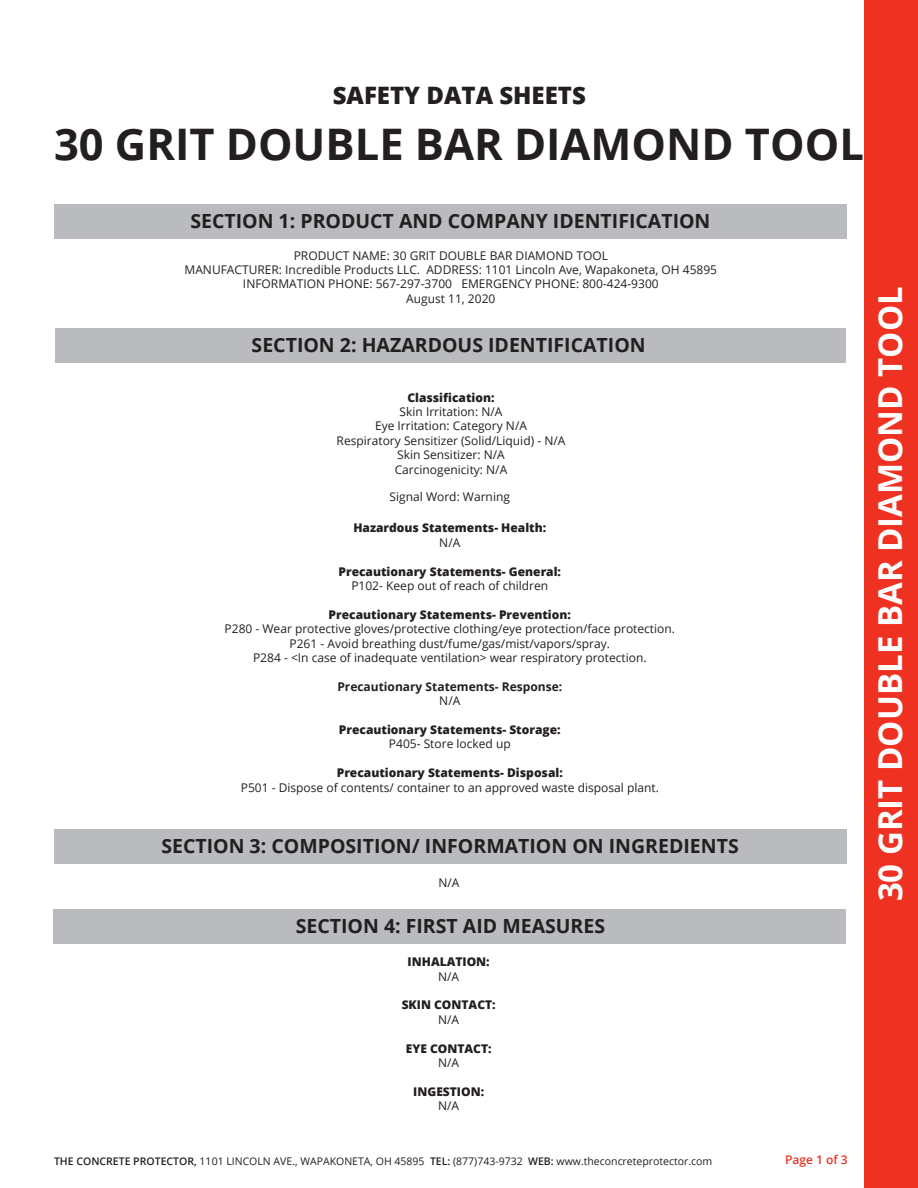
<style>
.page{position:relative;width:918px;height:1188px;background:#fff}
.page>*{position:absolute;margin:0;border:0;box-sizing:border-box;transform-origin:0 0}
.t1{font:700 43.5px "Open Sans";color:#231f20}
.t2{font:700 33px "Open Sans";color:#fff}
.t3{font:800 24px "Open Sans";color:#231f20}
.t4{font:700 19.5px "Open Sans";color:#231f20}
.t5{font:12px "Open Sans";color:#231f20}
.t6{font:800 12px "Open Sans";color:#231f20}
.t7{font:700 12px "Open Sans";color:#231f20}
.t8{font:600 12px "Open Sans";color:#ef3122}
.t9{font:10.5px "Open Sans";color:#231f20}
.s1{font-weight:600}
</style>
<div class="page">
<div style="left:865px;top:0;width:53px;height:1188px;background:#ef3122"></div>
<div style="left:55px;top:204px;width:792px;height:35px;background:#babbbe"></div>
<div style="left:55px;top:328px;width:791px;height:34px;background:#babbbe"></div>
<div style="left:54px;top:830px;width:793px;height:34px;background:#babbbe"></div>
<div style="left:53px;top:909px;width:793px;height:34px;background:#babbbe"></div>
<p class="t3" style="left:333px;top:77px;width:255px">SAFETY DATA SHEETS</p>
<p class="t1" style="left:54px;top:114px;width:812px">30 GRIT DOUBLE BAR DIAMOND TOOL</p>
<p class="t4" style="left:190px;top:208px;width:522px">SECTION 1: PRODUCT AND COMPANY IDENTIFICATION</p>
<p class="t5" style="left:294px;top:247px;width:316px">PRODUCT NAME: 30 GRIT DOUBLE BAR DIAMOND TOOL</p>
<p class="t5" style="left:185px;top:262px;width:534px">MANUFACTURER: Incredible Products LLC. ADDRESS: 1101 Lincoln Ave, Wapakoneta, OH 45895</p>
<p class="t5" style="left:243px;top:276px;width:417px">INFORMATION PHONE: 567-297-3700 EMERGENCY PHONE: 800-424-9300</p>
<p class="t5" style="left:406px;top:290px;width:91px">August 11, 2020</p>
<p class="t4" style="left:252px;top:331px;width:396px">SECTION 2: HAZARDOUS IDENTIFICATION</p>
<p class="t6" style="left:407px;top:388px;width:89px">Classification:</p>
<p class="t5" style="left:400px;top:403px;width:104px">Skin Irritation: N/A</p>
<p class="t5" style="left:375px;top:418px;width:154px">Eye Irritation: Category N/A</p>
<p class="t5" style="left:337px;top:432px;width:230px">Respiratory Sensitizer (Solid/Liquid) - N/A</p>
<p class="t5" style="left:397px;top:447px;width:109px">Skin Sensitizer: N/A</p>
<p class="t5" style="left:395px;top:461px;width:114px">Carcinogenicity: N/A</p>
<p class="t5" style="left:390px;top:488px;width:122px">Signal Word: Warning</p>
<p class="t6" style="left:353px;top:519px;width:194px">Hazardous Statements- Health:</p>
<p class="t5" style="left:439px;top:534px;width:23px">N/A</p>
<p class="t6" style="left:339px;top:562px;width:224px">Precautionary Statements- General:</p>
<p class="t5" style="left:351px;top:577px;width:198px">P102- Keep out of reach of children</p>
<p class="t6" style="left:329px;top:605px;width:244px">Precautionary Statements- Prevention:</p>
<p class="t5" style="left:225px;top:621px;width:452px">P280 - Wear protective gloves/protective clothing/eye protection/face protection.</p>
<p class="t5" style="left:290px;top:635px;width:322px">P261 - Avoid breathing dust/fume/gas/mist/vapors/spray.</p>
<p class="t5" style="left:253px;top:649px;width:395px">P284 - &lt;In case of inadequate ventilation&gt; wear respiratory protection.</p>
<p class="t7" style="left:337px;top:678px;width:226px">Precautionary Statements- Response:</p>
<p class="t5" style="left:439px;top:693px;width:23px">N/A</p>
<p class="t6" style="left:339px;top:720px;width:223px">Precautionary Statements- Storage:</p>
<p class="t5" style="left:389px;top:736px;width:123px">P405- Store locked up</p>
<p class="t6" style="left:337px;top:764px;width:228px">Precautionary Statements- Disposal:</p>
<p class="t5" style="left:241px;top:779px;width:420px">P501 - Dispose of contents/ container to an approved waste disposal plant.</p>
<p class="t4" style="left:161px;top:833px;width:579px">SECTION 3: COMPOSITION/ INFORMATION ON INGREDIENTS</p>
<p class="t5" style="left:438px;top:874px;width:23px">N/A</p>
<p class="t4" style="left:296px;top:912px;width:311px">SECTION 4: FIRST AID MEASURES</p>
<p class="t6" style="left:408px;top:953px;width:84px">INHALATION:</p>
<p class="t5" style="left:438px;top:968px;width:23px">N/A</p>
<p class="t6" style="left:402px;top:996px;width:95px">SKIN CONTACT:</p>
<p class="t5" style="left:438px;top:1011px;width:23px">N/A</p>
<p class="t6" style="left:406px;top:1039px;width:87px">EYE CONTACT:</p>
<p class="t5" style="left:438px;top:1054px;width:23px">N/A</p>
<p class="t6" style="left:413px;top:1082px;width:72px">INGESTION:</p>
<p class="t5" style="left:438px;top:1098px;width:23px">N/A</p>
<p class="t9" style="left:54px;top:1154px;width:660px"><span class="s1">THE CONCRETE PROTECTOR,</span> 1101 LINCOLN AVE., WAPAKONETA, OH 45895 <span class="s1">TEL:</span> (877)743-9732 <span class="s1">WEB:</span> www.theconcreteprotector.com</p>
<p class="t8" style="left:785px;top:1152px;width:64px">Page 1 of 3</p>
<p class="t2" style="left:867px;top:901px;width:616px;rotate:-90deg">30 GRIT DOUBLE BAR DIAMOND TOOL</p>
</div>
